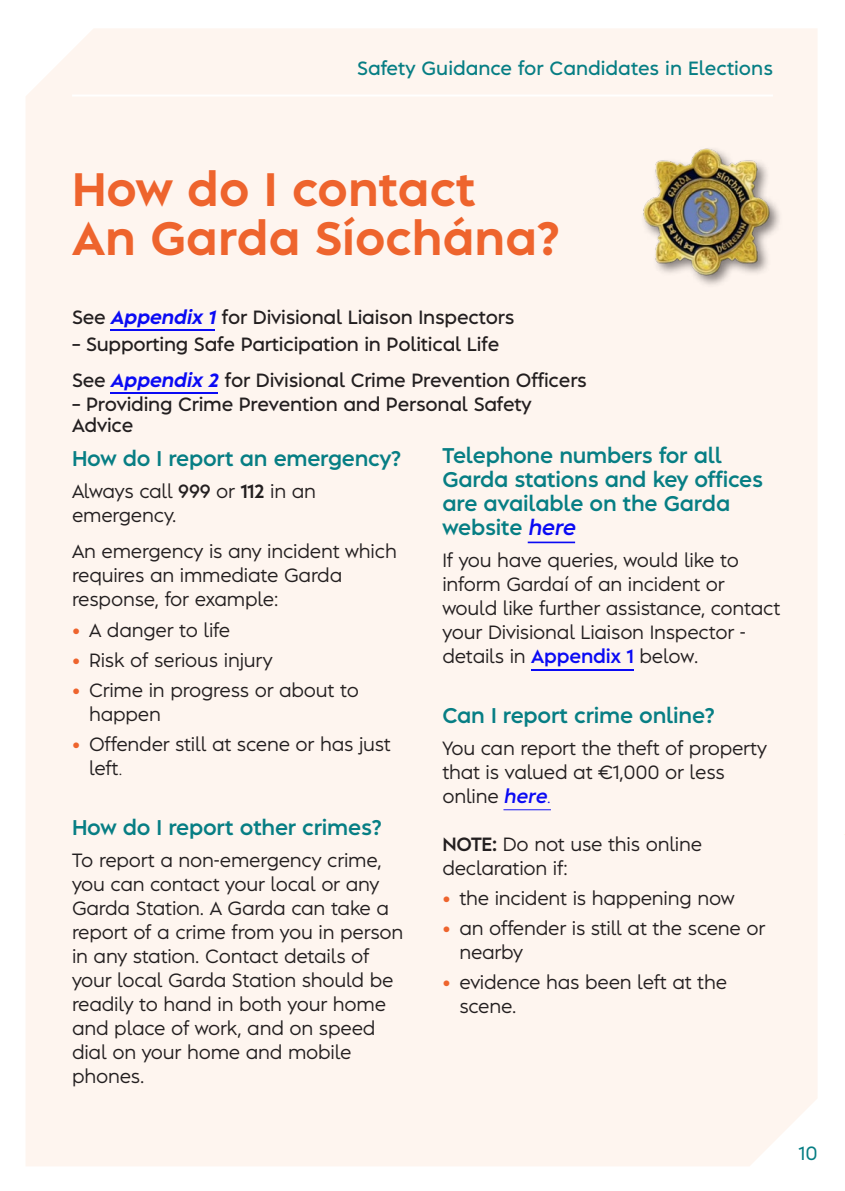
<style>
.page{position:relative;width:845px;height:1191px;background:#fff}
.page>*{position:absolute;margin:0;border:0;box-sizing:border-box;transform-origin:0 0}
.t1{font:800 44px/49.2px "Albula";color:#ee642d}
.t2{font:700 20px/24px "Albula";letter-spacing:-.01em;color:#077e84}
.t3{font:18px/24px "Albula";letter-spacing:-.01em;color:#231f20}
.t4{font:600 18px/36px "Albula";letter-spacing:-.01em;color:#231f20}
.t5{font:600 18px "Albula";color:#077e84}
.t6{font:500 18px "Albula";color:#077e84}
.s1{font-weight:800;font-style:italic;color:#0a0af4}
.s2{font-weight:600}
.s3{font-weight:700}
.s4{font-weight:800;color:#ee642d}
.s5{font-weight:300}
.s6{font-style:italic;color:#0a0af4}
.s7{font-weight:700;color:#0a0af4}
.s8{font-weight:700;font-style:italic;color:#0a0af4}
.s9{font-weight:300;color:#0a0af4}
</style>
<div class="page">
<div style="left:26px;top:28px;width:791px;height:1138px;background:#fef5ef"></div>
<hr style="left:72px;top:94px;width:701px;height:2px;background:#fff">
<div style="left:807px;top:777px;width:38px;height:314px;background:linear-gradient(to right,#fef6f1,#fff)"></div>
<hr style="left:503px;top:809px;width:48px;height:1px;background:#0a0af4">
<hr style="left:531px;top:669px;width:103px;height:1px;background:#0a0af4">
<hr style="left:528px;top:541px;width:47px;height:2px;background:#0a0af4">
<hr style="left:110px;top:329px;width:105px;height:2px;background:#0a0af4">
<hr style="left:110px;top:392px;width:108px;height:2px;background:#0a0af4">
<div style="left:641px;top:146px;width:142px;height:142px;background:#fef5ef"></div>
<img style="left:642px;top:145px;width:140px;height:140px">
<p class="t5" style="left:357px;top:54px;width:417px">Safety Guidance for Candidates in Elections</p>
<h1 class="t1" style="left:72px;top:160px;width:488px">How do I contact<br>An Garda Síochána?</h1>
<p class="t4" style="left:72px;top:297px;width:444px">See <span class="s1">Appendix1</span>for Divisional Liaison Inspectors</p>
<p class="t4" style="left:72px;top:324px;width:516px">– Supporting Safe Participation in Political Life<br>See <span class="s1">Appendix2</span>for Divisional Crime Prevention Officers</p>
<p class="t4" style="left:72px;top:391px;width:461px;line-height:21.6px">– Providing Crime Prevention and Personal Safety<br>Advice</p>
<p class="t2" style="left:72px;top:445px;width:330px">How do I report an emergency?</p>
<p class="t3" style="left:72px;top:478px;width:246px">Always call <span class="s2">999</span> or <span class="s3">112</span> in an emergency.</p>
<p class="t3" style="left:72px;top:538px;width:326px">An emergency is any incident which requires an immediate Garda response, for example:</p>
<p class="t3" style="left:72px;top:616px;width:160px"><span class="s4">•</span> A danger to life</p>
<p class="t3" style="left:72px;top:646px;width:202px"><span class="s4">•</span> Risk of serious injury</p>
<p class="t3" style="left:89px;top:676px;width:271px;text-indent:-17px"><span class="s4">•</span> Crime in progress or about to happen</p>
<p class="t3" style="left:89px;top:730px;width:303px;text-indent:-17px"><span class="s4">•</span> Offender still at scene or has just left<span class="s5">.</span></p>
<p class="t2" style="left:72px;top:813px;width:311px">How do I report other crimes?</p>
<p class="t3" style="left:72px;top:846px;width:333px">To report a non-emergency crime, you can contact your local or any<br>Garda Station. A Garda can take a report of a crime from you in person in any station. Contact details of your local Garda Station should be readily to hand in both your home and place of work, and on speed dial on your home and mobile phones.</p>
<p class="t2" style="left:442px;top:442px;width:322px">Telephone numbers for all<br>Garda stations and key offices are available on the Garda website <span class="s6">here</span></p>
<p class="t3" style="left:442px;top:547px;width:339px">If you have queries, would like to inform Gardaí of an incident or would like further assistance, contact your Divisional Liaison Inspector - details in <span class="s7">Appendix 1</span> below.</p>
<p class="t2" style="left:442px;top:702px;width:274px">Can I report crime online?</p>
<p class="t3" style="left:442px;top:735px;width:326px">You can report the theft of property that is valued at €1,000 or less online <span class="s8">here</span><span class="s9">.</span></p>
<p class="t3" style="left:442px;top:831px;width:261px"><span class="s3">NOTE:</span> Do not use this online declaration if:</p>
<p class="t3" style="left:442px;top:885px;width:294px"><span class="s4">•</span> the incident is happening now</p>
<p class="t3" style="left:459px;top:915px;width:307px;text-indent:-17px"><span class="s4">•</span> an offender is still at the scene or nearby</p>
<p class="t3" style="left:459px;top:969px;width:269px;text-indent:-17px"><span class="s4">•</span> evidence has been left at the scene.</p>
<p class="t6" style="left:799px;top:1138px;width:20px">10</p>
</div>
